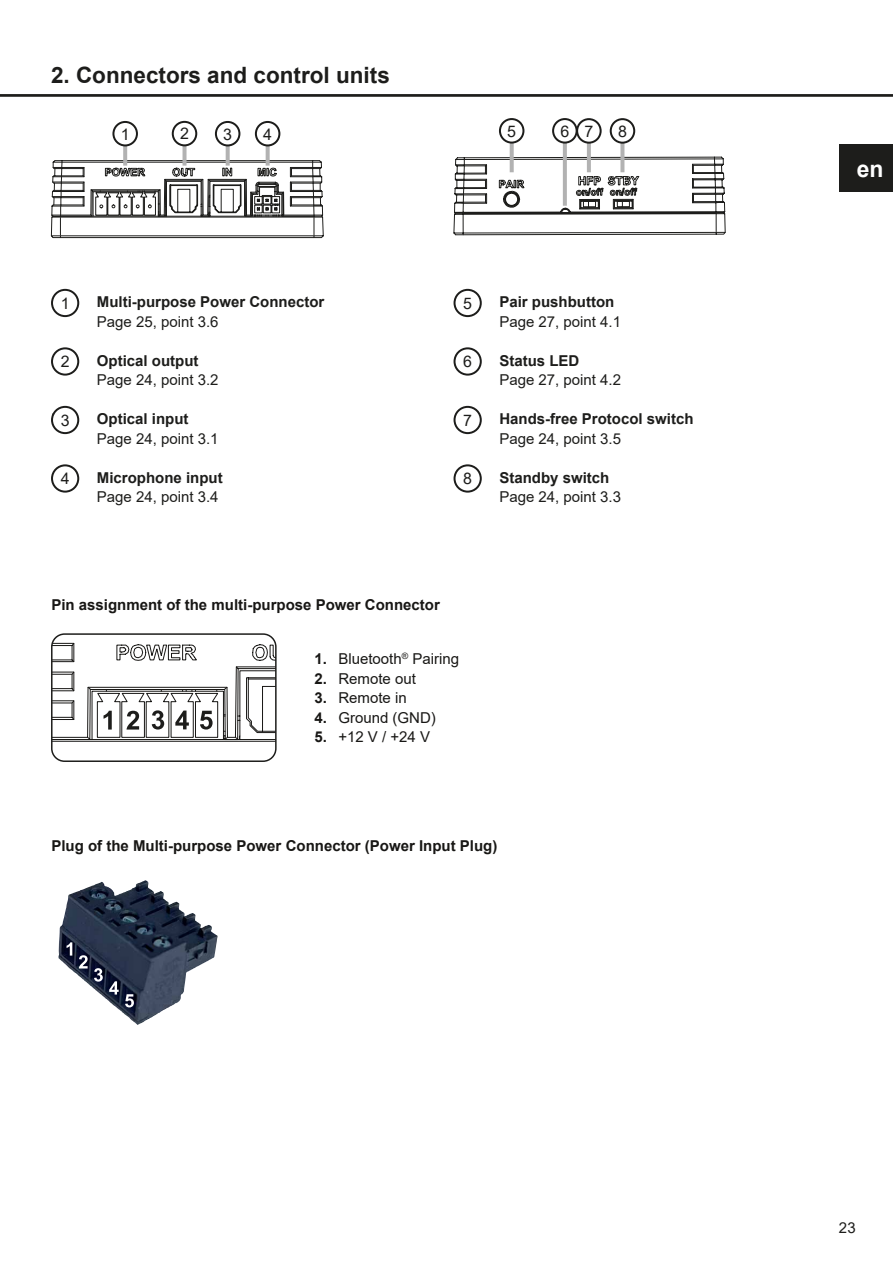
<style>
.page{position:relative;width:893px;height:1263px;background:#fff}
.page>*{position:absolute;margin:0;border:0;box-sizing:border-box;transform-origin:0 0}
.t1{font:700 22.95px "Arial";color:#fff}
.t2{font:700 22.5px "Arial";color:#1d1d1b}
.t3{font:16.05px "Arial";color:#1d1d1b}
.t4{font:15.9px "Arial";color:#1d1d1b}
.t5{font:700 15px "Arial";color:#1d1d1b}
.t6{font:15px "Arial";color:#1d1d1b}
.t7{font:700 15px "Arial";color:#181715}
.t8{font:15px "Arial";color:#181715}
.s1{font-weight:700}
</style>
<div class="page">
<hr style="left:0;top:94px;width:893px;height:3px;background:#1d1d1b">
<div style="left:839px;top:145px;width:54px;height:47px;background:#1d1d1b"></div>
<div style="left:51px;top:289px;width:28px;height:28px;border:2px solid #1d1d1b;border-radius:50%"></div>
<div style="left:51px;top:347px;width:28px;height:29px;border:2px solid #1d1d1b;border-radius:50%"></div>
<div style="left:51px;top:406px;width:28px;height:28px;border:2px solid #1d1d1b;border-radius:50%"></div>
<div style="left:51px;top:464px;width:28px;height:29px;border:2px solid #1d1d1b;border-radius:50%"></div>
<div style="left:454px;top:289px;width:28px;height:28px;border:2px solid #1d1d1b;border-radius:50%"></div>
<div style="left:454px;top:347px;width:28px;height:29px;border:2px solid #1d1d1b;border-radius:50%"></div>
<div style="left:454px;top:406px;width:28px;height:28px;border:2px solid #1d1d1b;border-radius:50%"></div>
<div style="left:454px;top:464px;width:28px;height:29px;border:2px solid #1d1d1b;border-radius:50%"></div>
<div style="left:51px;top:633px;width:226px;height:129px;border:2px solid #1d1d1b;border-radius:13px"></div>
<svg style="left:52px;top:634px;width:224px;height:127px"></svg>
<svg style="left:50px;top:160px;width:274px;height:79px"></svg>
<svg style="left:453px;top:156px;width:273px;height:80px"></svg>
<svg style="left:123px;top:146px;width:4px;height:20px"></svg>
<div style="left:112px;top:121px;width:26px;height:25px;border:2px solid #1d1d1b;border-radius:50%"></div>
<svg style="left:183px;top:146px;width:4px;height:20px"></svg>
<div style="left:172px;top:121px;width:25px;height:25px;border:2px solid #1d1d1b;border-radius:50%"></div>
<svg style="left:226px;top:146px;width:4px;height:20px"></svg>
<div style="left:215px;top:121px;width:25px;height:25px;border:2px solid #1d1d1b;border-radius:50%"></div>
<svg style="left:266px;top:146px;width:4px;height:20px"></svg>
<div style="left:255px;top:121px;width:25px;height:25px;border:2px solid #1d1d1b;border-radius:50%"></div>
<svg style="left:510px;top:144px;width:4px;height:28px"></svg>
<div style="left:499px;top:118px;width:25px;height:26px;border:2px solid #1d1d1b;border-radius:50%"></div>
<hr style="left:587px;top:143px;width:4px;height:29px;background:#b2b2b2">
<div style="left:576px;top:118px;width:26px;height:26px;border:2px solid #1d1d1b;border-radius:50%"></div>
<svg style="left:620px;top:144px;width:4px;height:28px"></svg>
<div style="left:610px;top:118px;width:25px;height:26px;border:2px solid #1d1d1b;border-radius:50%"></div>
<hr style="left:563px;top:143px;width:4px;height:63px;background:#b2b2b2">
<div style="left:552px;top:118px;width:26px;height:26px;border:2px solid #1d1d1b;border-radius:50%"></div>
<img style="left:58px;top:880px;width:89px;height:145px">
<svg style="left:67px;top:942px;width:5px;height:13px"></svg>
<svg style="left:79px;top:955px;width:9px;height:13px"></svg>
<svg style="left:94px;top:968px;width:9px;height:14px"></svg>
<svg style="left:109px;top:981px;width:10px;height:13px"></svg>
<svg style="left:125px;top:994px;width:9px;height:13px"></svg>
<h2 class="t2" style="left:51px;top:60px;width:340px">2. Connectors and control units</h2>
<p class="t3" style="left:121px;top:123px;width:10px">1</p>
<p class="t3" style="left:180px;top:123px;width:10px">2</p>
<p class="t3" style="left:223px;top:123px;width:10px">3</p>
<p class="t3" style="left:263px;top:123px;width:10px">4</p>
<p class="t3" style="left:507px;top:120px;width:10px">5</p>
<p class="t3" style="left:560px;top:120px;width:34px">6 7</p>
<p class="t3" style="left:618px;top:120px;width:10px">8</p>
<p class="t4" style="left:61px;top:292px;width:10px">1</p>
<p class="t5" style="left:97px;top:291px;width:229px">Multi-purpose Power Connector</p>
<p class="t6" style="left:97px;top:311px;width:123px">Page 25, point 3.6</p>
<p class="t4" style="left:61px;top:351px;width:10px">2</p>
<p class="t5" style="left:97px;top:350px;width:103px">Optical output</p>
<p class="t6" style="left:97px;top:369px;width:123px">Page 24, point 3.2</p>
<p class="t6" style="left:51px;top:399px;width:6px">.</p>
<p class="t4" style="left:61px;top:409px;width:10px">3</p>
<p class="t5" style="left:97px;top:408px;width:93px">Optical input</p>
<p class="t6" style="left:97px;top:428px;width:123px">Page 24, point 3.1</p>
<p class="t4" style="left:61px;top:468px;width:10px">4</p>
<p class="t5" style="left:97px;top:467px;width:127px">Microphone input</p>
<p class="t6" style="left:97px;top:486px;width:123px">Page 24, point 3.4</p>
<p class="t4" style="left:463px;top:292px;width:10px">5</p>
<p class="t5" style="left:499px;top:291px;width:117px">Pair pushbutton</p>
<p class="t6" style="left:499px;top:311px;width:123px">Page 27, point 4.1</p>
<p class="t4" style="left:463px;top:351px;width:10px">6</p>
<p class="t5" style="left:499px;top:350px;width:82px">Status LED</p>
<p class="t6" style="left:499px;top:369px;width:123px">Page 27, point 4.2</p>
<p class="t4" style="left:463px;top:409px;width:10px">7</p>
<p class="t5" style="left:499px;top:408px;width:196px">Hands-free Protocol switch</p>
<p class="t6" style="left:499px;top:428px;width:123px">Page 24, point 3.5</p>
<p class="t4" style="left:463px;top:468px;width:10px">8</p>
<p class="t5" style="left:499px;top:467px;width:112px">Standby switch</p>
<p class="t6" style="left:499px;top:486px;width:123px">Page 24, point 3.3</p>
<p class="t7" style="left:51px;top:594px;width:390px">Pin assignment of the multi-purpose Power Connector</p>
<p class="t8" style="left:314px;top:648px;width:146px"><span class="s1">1.</span> Bluetooth<sup>®</sup> Pairing</p>
<p class="t8" style="left:314px;top:668px;width:103px"><span class="s1">2.</span> Remote out</p>
<p class="t8" style="left:314px;top:687px;width:94px"><span class="s1">3.</span> Remote in</p>
<p class="t8" style="left:314px;top:707px;width:123px"><span class="s1">4.</span> Ground (GND)</p>
<p class="t8" style="left:314px;top:726px;width:117px"><span class="s1">5.</span> +12 V / +24 V</p>
<p class="t7" style="left:51px;top:835px;width:447px">Plug of the Multi-purpose Power Connector (Power Input Plug)</p>
<h1 class="t1" style="left:857px;top:153px;width:28px">en</h1>
<p class="t6" style="left:839px;top:1217px;width:18px">23</p>
</div>
